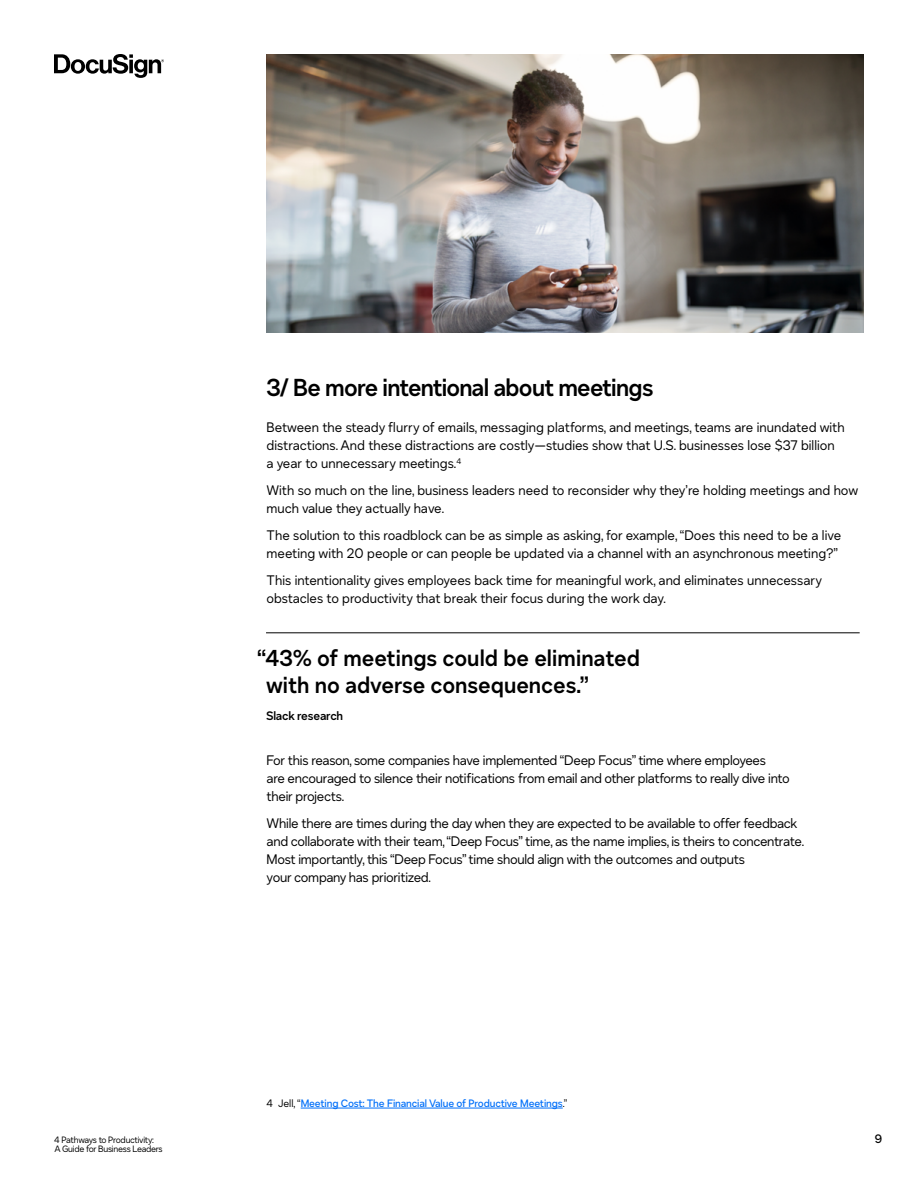
<style>
.page{position:relative;width:918px;height:1188px;background:#fff}
.page>*{position:absolute;margin:0;border:0;box-sizing:border-box;transform-origin:0 0}
.t1{font:600 24px "DS Indigo";letter-spacing:-.03em;color:#000}
.t2{font:600 22.5px/27px "DS Indigo";color:#000}
.t3{font:13.5px/18px "DS Indigo";letter-spacing:-.01em;color:#000}
.t4{font:600 12px "DS Indigo";letter-spacing:-.015em;color:#000}
.t5{font:500 12px "DS Indigo";color:#000}
.t6{font:500 10.5px "DS Indigo";letter-spacing:-.01em;color:#006ff9}
.t7{font:9px/9px "DS Indigo";letter-spacing:-.035em;color:#000}
.s1{font-weight:400;color:#000}
</style>
<div class="page">
<svg style="left:54px;top:54px;width:110px;height:24px"></svg>
<hr style="left:266px;top:633px;width:594px;height:1px;background:#000">
<img style="left:267px;top:54px;width:597px;height:279px">
<hr style="left:301px;top:1108px;width:262px;height:1px;background:#006ff9">
<p class="t7" style="left:54px;top:1135px;width:110px">4 Pathways to Productivity:<br>A Guide for Business Leaders</p>
<h1 class="t1" style="left:267px;top:372px;width:388px">3/ Be more intentional about meetings</h1>
<p class="t3" style="left:267px;top:418px;width:580px">Between the steady flurry of emails, messaging platforms, and meetings, teams are inundated with distractions. And these distractions are costly—studies show that U.S. businesses lose $37 billion a year to unnecessary meetings.<sup>4</sup></p>
<p class="t3" style="left:267px;top:481px;width:593px">With so much on the line, business leaders need to reconsider why they’re holding meetings and how much value they actually have.</p>
<p class="t3" style="left:267px;top:526px;width:576px">The solution to this roadblock can be as simple as asking, for example, “Does this need to be a live meeting with 20 people or can people be updated via a channel with an asynchronous meeting?”</p>
<p class="t3" style="left:267px;top:571px;width:557px">This intentionality gives employees back time for meaningful work, and eliminates unnecessary obstacles to productivity that break their focus during the work day.</p>
<h2 class="t2" style="left:266px;top:645px;width:376px;text-indent:-9px">“43% of meetings could be eliminated with no adverse consequences.”</h2>
<p class="t4" style="left:266px;top:708px;width:79px">Slack research</p>
<p class="t3" style="left:267px;top:751px;width:525px">For this reason, some companies have implemented “Deep Focus” time where employees<br>are encouraged to silence their notifications from email and other platforms to really dive into their projects.</p>
<p class="t3" style="left:267px;top:814px;width:539px">While there are times during the day when they are expected to be available to offer feedback and collaborate with their team, “Deep Focus” time, as the name implies, is theirs to concentrate.<br>Most importantly, this “Deep Focus” time should align with the outcomes and outputs<br>your company has prioritized.</p>
<p class="t6" style="left:267px;top:1096px;width:302px"><span class="s1">4 Jell, “</span>Meeting Cost: The Financial Value of Productive Meetings<span class="s1">.”</span></p>
<p class="t5" style="left:875px;top:1131px;width:9px">9</p>
</div>
